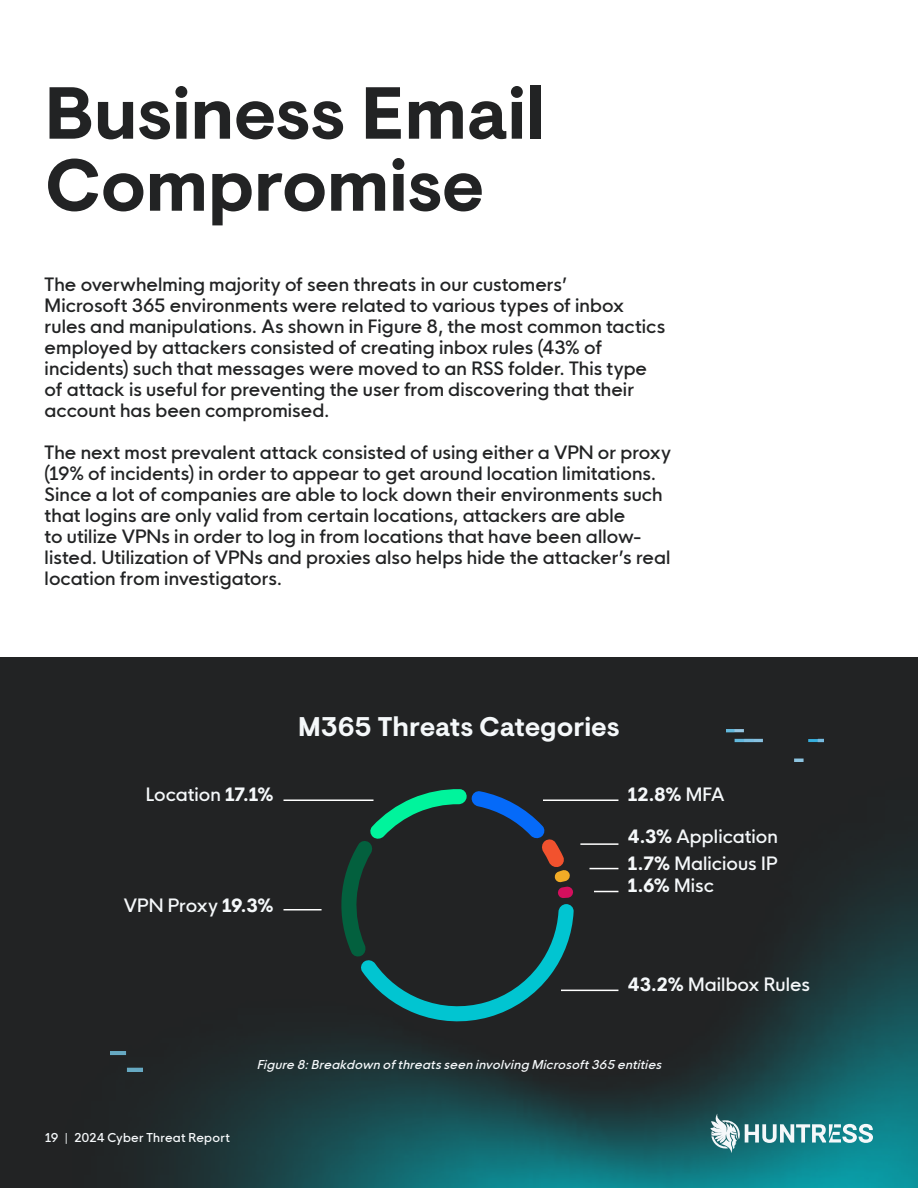
<style>
.page{position:relative;width:918px;height:1188px;background:#fff}
.page>*{position:absolute;margin:0;border:0;box-sizing:border-box;transform-origin:0 0}
.t1{font:700 73.5px/72px "Visuelt";letter-spacing:-.005em;color:#222324}
.t2{font:700 27px "Visuelt";letter-spacing:-.005em;color:#f5f8fa}
.t3{font:500 18px/21px "HK Nova";color:#222324}
.t4{font:500 18px/26.7px "HK Nova";color:#f5f8fa}
.t5{font:800 18px "HK Nova";color:#f5f8fa}
.t6{font:italic 500 12px "HK Nova";color:#f5f8fa}
.t7{font:500 12px "HK Nova";letter-spacing:.015em;color:#f5f8fa}
.s1{font-weight:800}
.s2{font-weight:500}
</style>
<div class="page">
<img style="left:0;top:666px;width:918px;height:522px">
<svg style="left:710px;top:1114px;width:163px;height:39px"></svg>
<svg style="left:340px;top:789px;width:234px;height:235px;background:#1f393a"></svg>
<img style="left:110px;top:1051px;width:33px;height:20px">
<img style="left:726px;top:730px;width:97px;height:32px">
<hr style="left:561px;top:990px;width:57px;height:1px;background:#fff">
<svg style="left:594px;top:891px;width:24px;height:1px"></svg>
<svg style="left:590px;top:868px;width:28px;height:1px"></svg>
<hr style="left:580px;top:843px;width:38px;height:2px;background:#fff">
<hr style="left:543px;top:800px;width:75px;height:1px;background:#fff">
<hr style="left:284px;top:800px;width:90px;height:1px;background:#fff">
<hr style="left:284px;top:909px;width:38px;height:1px;background:#fff">
<h1 class="t1" style="left:45px;top:80px;width:502px">Business Email<br>Compromise</h1>
<p class="t3" style="left:45px;top:272px;width:622px">The overwhelming majority of seen threats in our customers’<br>Microsoft 365 environments were related to various types of inbox rules and manipulations. As shown in Figure 8, the most common tactics employed by attackers consisted of creating inbox rules (43% of incidents) such that messages were moved to an RSS folder. This type of attack is useful for preventing the user from discovering that their account has been compromised.</p>
<p class="t3" style="left:45px;top:440px;width:628px">The next most prevalent attack consisted of using either a VPN or proxy (19% of incidents) in order to appear to get around location limitations.<br>Since a lot of companies are able to lock down their environments such that logins are only valid from certain locations, attackers are able<br>to utilize VPNs in order to log in from locations that have been allow&shy;listed. Utilization of VPNs and proxies also helps hide the attacker’s real location from investigators.</p>
<p class="t4" style="left:146px;top:779px;width:129px">Location <span class="s1">17.1%</span></p>
<p class="t4" style="left:124px;top:890px;width:151px">VPN Proxy <span class="s1">19.3%</span></p>
<h2 class="t2" style="left:298px;top:711px;width:323px">M365 Threats Categories</h2>
<p class="t5" style="left:628px;top:779px;width:98px">12.8% <span class="s2">MFA</span></p>
<p class="t4" style="left:628px;top:821px;width:151px"><span class="s1">4.3%</span> Application<br><span class="s1">1.7%</span> Malicious IP</p>
<p class="t5" style="left:628px;top:870px;width:88px">1.6% <span class="s2">Misc</span></p>
<p class="t4" style="left:628px;top:969px;width:184px"><span class="s1">43.2%</span> Mailbox Rules</p>
<p class="t7" style="left:45px;top:1127px;width:186px">19 | 2024 Cyber Threat Report</p>
<p class="t6" style="left:257px;top:1054px;width:410px">Figure 8:Breakdownofthreatsseeninvolving Microsoft365entities</p>
</div>
